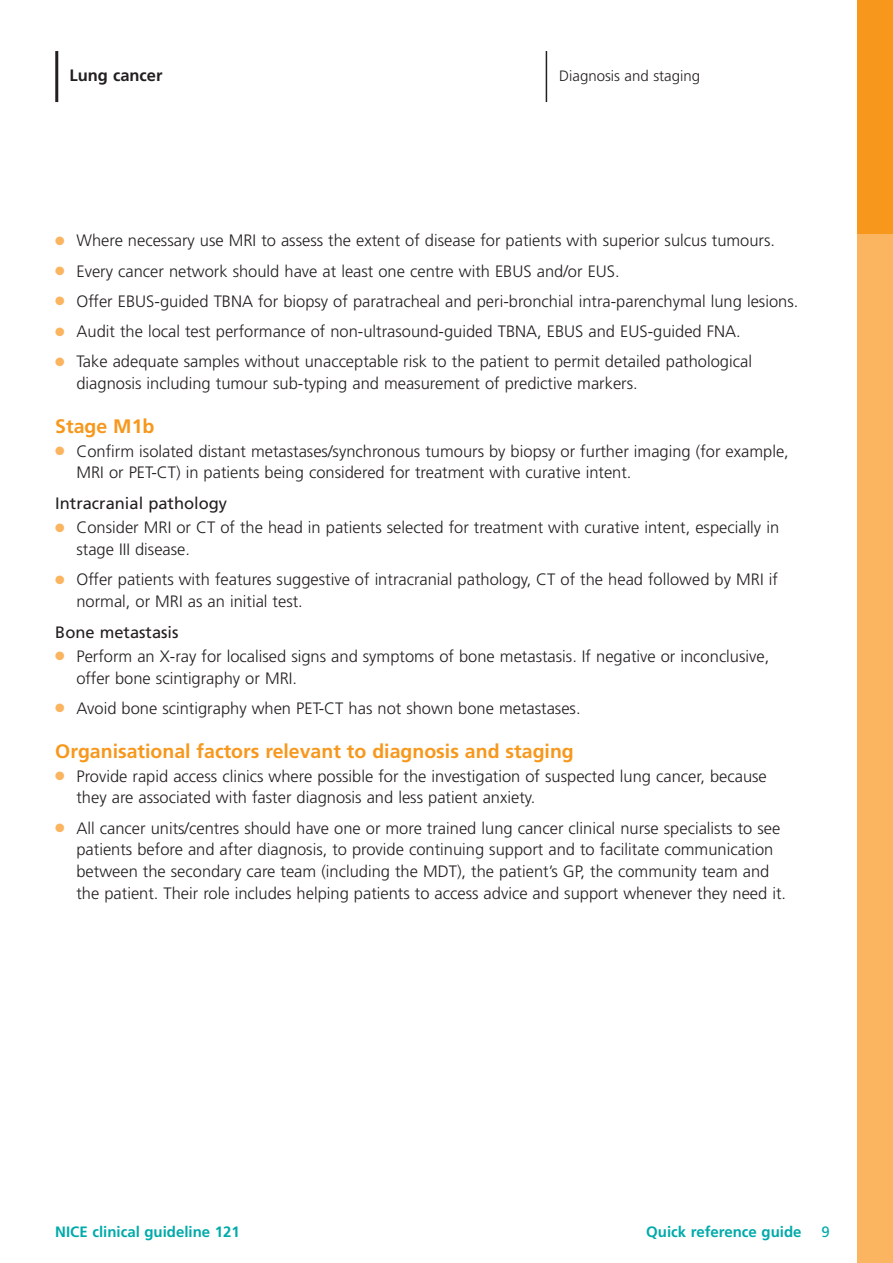
<style>
.page{position:relative;width:893px;height:1263px;background:#fff}
.page>*{position:absolute;margin:0;border:0;box-sizing:border-box;transform-origin:0 0}
.t1{font:700 19.5px "Frutiger";color:#f7981d}
.t2{font:300 16.5px/21.8px "Frutiger";color:#231f20}
.t3{font:16.5px "Frutiger";color:#231f20}
.t4{font:700 16.5px "Frutiger";color:#231f20}
.t5{font:700 15px "Frutiger";color:#0aa}
.t6{font:300 15px "Frutiger";color:#231f20}
.t7{font:15px "Frutiger";color:#0aa}
.s1{color:#fbb45f}
</style>
<div class="page">
<div style="left:857px;top:0;width:36px;height:234px;background:#f7981d"></div>
<div style="left:857px;top:234px;width:36px;height:1029px;background:#fbb45f"></div>
<hr style="left:55px;top:51px;width:3px;height:51px;background:#231f20">
<hr style="left:546px;top:51px;width:1px;height:51px;background:#231f20">
<p class="t4" style="left:70px;top:69px;width:95px">Lung cancer</p>
<p class="t6" style="left:559px;top:69px;width:142px">Diagnosis and staging</p>
<p class="t2" style="left:55px;top:231px;width:721px"><span class="s1">●</span> Where necessary use MRI to assess the extent of disease for patients with superior sulcus tumours.</p>
<p class="t2" style="left:55px;top:261px;width:566px"><span class="s1">●</span> Every cancer network should have at least one centre with EBUS and/or EUS.</p>
<p class="t2" style="left:55px;top:291px;width:745px"><span class="s1">●</span> Offer EBUS-guided TBNA for biopsy of paratracheal and peri-bronchial intra-parenchymal lung lesions.</p>
<p class="t2" style="left:55px;top:322px;width:687px"><span class="s1">●</span> Audit the local test performance of non-ultrasound-guided TBNA, EBUS and EUS-guided FNA.</p>
<p class="t2" style="left:76px;top:352px;width:677px;text-indent:-21px"><span class="s1">●</span> Take adequate samples without unacceptable risk to the patient to permit detailed pathological diagnosis including tumour sub-typing and measurement of predictive markers.</p>
<p class="t1" style="left:55px;top:418px;width:101px">Stage M1b</p>
<p class="t2" style="left:76px;top:441px;width:714px;text-indent:-21px"><span class="s1">●</span> Confirm isolated distant metastases/synchronous tumours by biopsy or further imaging (for example,<br>MRI or PET-CT) in patients being considered for treatment with curative intent.</p>
<p class="t3" style="left:55px;top:497px;width:173px">Intracranial pathology</p>
<p class="t2" style="left:76px;top:518px;width:704px;text-indent:-21px"><span class="s1">●</span> Consider MRI or CT of the head in patients selected for treatment with curative intent, especially in stage III disease.</p>
<p class="t2" style="left:76px;top:570px;width:703px;text-indent:-21px"><span class="s1">●</span> Offer patients with features suggestive of intracranial pathology, CT of the head followed by MRI if normal, or MRI as an initial test.</p>
<p class="t3" style="left:55px;top:626px;width:125px">Bone metastasis</p>
<p class="t2" style="left:76px;top:647px;width:694px;text-indent:-21px"><span class="s1">●</span> Perform an X-ray for localised signs and symptoms of bone metastasis. If negative or inconclusive, offer bone scintigraphy or MRI.</p>
<p class="t2" style="left:55px;top:699px;width:527px"><span class="s1">●</span> Avoid bone scintigraphy when PET-CT has not shown bone metastases.</p>
<p class="t1" style="left:55px;top:743px;width:520px">Organisational factors relevant to diagnosis and staging</p>
<p class="t2" style="left:76px;top:766px;width:692px;text-indent:-21px"><span class="s1">●</span> Provide rapid access clinics where possible for the investigation of suspected lung cancer, because they are associated with faster diagnosis and less patient anxiety.</p>
<p class="t2" style="left:76px;top:818px;width:711px;text-indent:-21px"><span class="s1">●</span> All cancer units/centres should have one or more trained lung cancer clinical nurse specialists to see patients before and after diagnosis, to provide continuing support and to facilitate communication between the secondary care team (including the MDT), the patient’s GP, the community team and the patient. Their role includes helping patients to access advice and support whenever they need it.</p>
<p class="t5" style="left:55px;top:1226px;width:186px">NICE clinical guideline 121</p>
<p class="t5" style="left:646px;top:1226px;width:157px">Quick reference guide</p>
<p class="t7" style="left:822px;top:1226px;width:10px">9</p>
</div>
